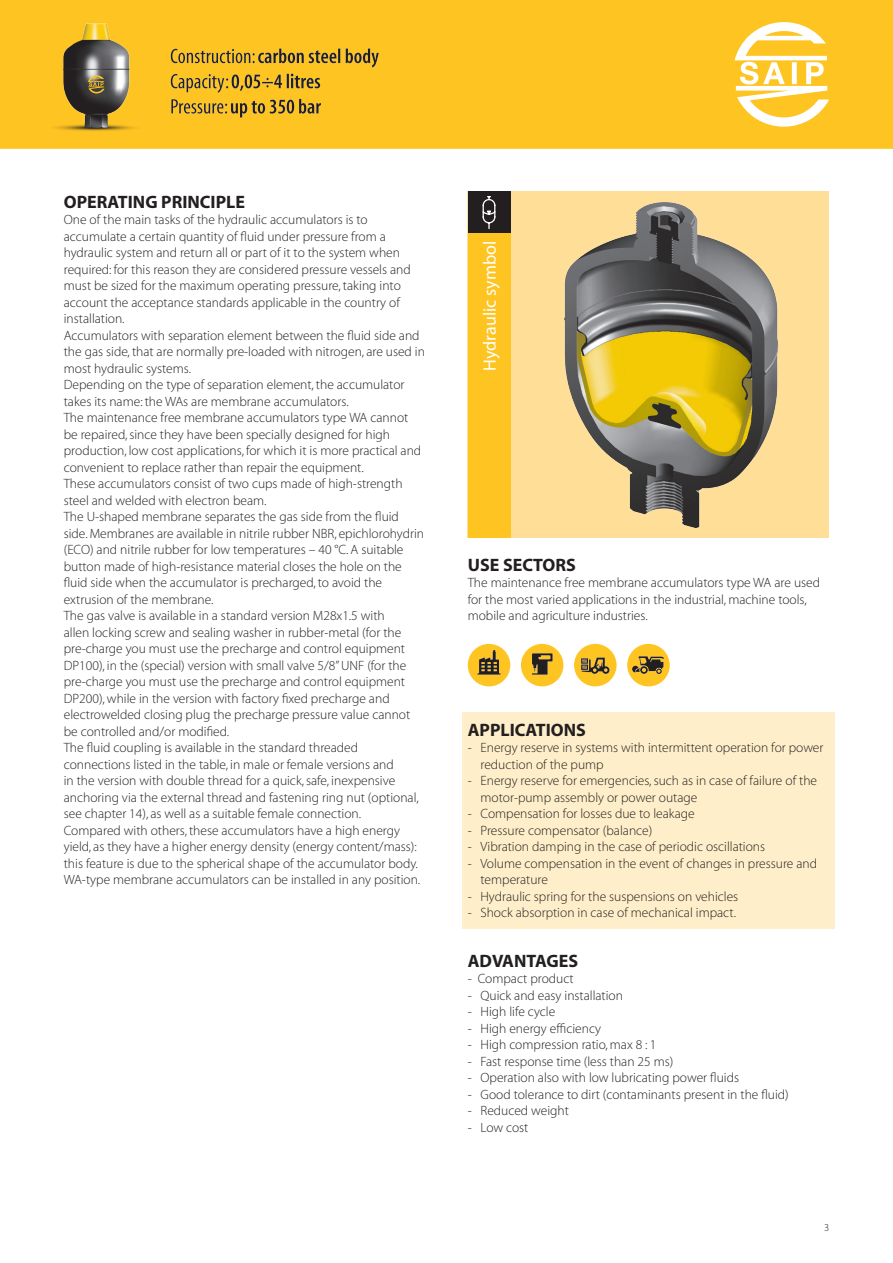
<style>
.page{position:relative;width:893px;height:1263px;background:#fff}
.page>*{position:absolute;margin:0;border:0;box-sizing:border-box;transform-origin:0 0}
.t1{font:18px "Myriad MM 700 600";color:#231f20}
.t2{font:18px "Myriad MM 400 600";color:#fff}
.t3{font:13.5px/16.5px "Myriad MM 215 600";color:#231f20}
.t4{font:10.5px "Myriad MM 215 600";color:#231f20}
</style>
<div class="page">
<div style="left:462px;top:712px;width:372px;height:217px;background:#feeec9"></div>
<div style="left:468px;top:191px;width:42px;height:43px;background:#231f20"></div>
<div style="left:468px;top:234px;width:42px;height:304px;background:#fec422"></div>
<svg style="left:482px;top:196px;width:14px;height:33px"></svg>
<img style="left:510px;top:191px;width:318px;height:347px">
<div style="left:0;top:0;width:893px;height:149px;background:#fec422"></div>
<svg style="left:735px;top:22px;width:94px;height:105px"></svg>
<img style="left:46px;top:16px;width:102px;height:121px">
<svg style="left:88px;top:75px;width:17px;height:19px"></svg>
<svg style="left:171px;top:99px;width:150px;height:18px"></svg>
<svg style="left:171px;top:74px;width:149px;height:19px"></svg>
<svg style="left:171px;top:49px;width:208px;height:19px"></svg>
<svg style="left:574px;top:644px;width:43px;height:42px"></svg>
<svg style="left:627px;top:644px;width:43px;height:42px"></svg>
<svg style="left:521px;top:644px;width:42px;height:42px"></svg>
<svg style="left:468px;top:644px;width:42px;height:42px"></svg>
<h1 class="t1" style="left:64px;top:193px;width:183px">OPERATING PRINCIPLE</h1>
<p class="t3" style="left:64px;top:212px;width:363px">One of the main tasks of the hydraulic accumulators is to accumulate a certain quantity of fluid under pressure from a hydraulic system and return all or part of it to the system when required: for this reason they are considered pressure vessels and must be sized for the maximum operating pressure, taking into account the acceptance standards applicable in the country of installation.<br>Accumulators with separation element between the fluid side and the gas side, that are normally pre-loaded with nitrogen, are used in most hydraulic systems.<br>Depending on the type of separation element, the accumulator takes its name: the WAs are membrane accumulators.<br>The maintenance free membrane accumulators type WA cannot be repaired, since they have been specially designed for high production, low cost applications, for which it is more practical and convenient to replace rather than repair the equipment.<br>These accumulators consist of two cups made of high-strength steel and welded with electron beam.<br>The U-shaped membrane separates the gas side from the fluid side. Membranes are available in nitrile rubber NBR, epichlorohydrin (ECO) and nitrile rubber for low temperatures – 40 °C. A suitable button made of high-resistance material closes the hole on the fluid side when the accumulator is precharged, to avoid the extrusion of the membrane.<br>The gas valve is available in a standard version M28x1.5 with<br>allen locking screw and sealing washer in rubber-metal (for the pre-charge you must use the precharge and control equipment DP100), in the (special) version with small valve 5/8”UNF (for the pre-charge you must use the precharge and control equipment DP200), while in the version with factory fixed precharge and electrowelded closing plug the precharge pressure value cannot be controlled and/or modified.<br>The fluid coupling is available in the standard threaded connections listed in the table, in male or female versions and<br>in the version with double thread for a quick, safe, inexpensive anchoring via the external thread and fastening ring nut (optional, see chapter 14), as well as a suitable female connection.<br>Compared with others, these accumulators have a high energy yield, as they have a higher energy density (energy content/mass): this feature is due to the spherical shape of the accumulator body.<br>WA-type membrane accumulators can be installed in any position.</p>
<h1 class="t2" style="left:481px;top:371px;width:131px;rotate:-90deg">Hydraulic symbol</h1>
<h1 class="t1" style="left:468px;top:556px;width:109px">USE SECTORS</h1>
<p class="t3" style="left:468px;top:575px;width:354px">The maintenance free membrane accumulators type WA are used for the most varied applications in the industrial, machine tools, mobile and agriculture industries.</p>
<h1 class="t1" style="left:468px;top:721px;width:120px">APPLICATIONS</h1>
<p class="t3" style="left:480px;top:740px;width:344px;text-indent:-13px">- Energy reserve in systems with intermittent operation for power reduction of the pump</p>
<p class="t3" style="left:480px;top:773px;width:338px;text-indent:-13px">- Energy reserve for emergencies, such as in case of failure of the motor-pump assembly or power outage</p>
<p class="t3" style="left:468px;top:806px;width:229px">- Compensation for losses due to leakage</p>
<p class="t3" style="left:468px;top:823px;width:186px">- Pressure compensator (balance)</p>
<p class="t3" style="left:468px;top:839px;width:299px">- Vibration damping in the case of periodic oscillations</p>
<p class="t3" style="left:480px;top:856px;width:338px;text-indent:-13px">- Volume compensation in the event of changes in pressure and temperature</p>
<p class="t3" style="left:468px;top:889px;width:272px">- Hydraulic spring for the suspensions on vehicles</p>
<p class="t3" style="left:468px;top:905px;width:270px">- Shock absorption in case of mechanical impact.</p>
<h1 class="t1" style="left:468px;top:952px;width:112px">ADVANTAGES</h1>
<p class="t3" style="left:468px;top:971px;width:107px">- Compact product</p>
<p class="t3" style="left:468px;top:988px;width:157px">- Quick and easy installation</p>
<p class="t3" style="left:468px;top:1004px;width:89px">- High life cycle</p>
<p class="t3" style="left:468px;top:1021px;width:135px">- High energy efficiency</p>
<p class="t3" style="left:468px;top:1037px;width:190px">- High compression ratio, max 8 : 1</p>
<p class="t3" style="left:468px;top:1054px;width:207px">- Fast response time (less than 25 ms)</p>
<p class="t3" style="left:468px;top:1070px;width:273px">- Operation also with low lubricating power fluids</p>
<p class="t3" style="left:468px;top:1087px;width:323px">- Good tolerance to dirt (contaminants present in the fluid)</p>
<p class="t3" style="left:468px;top:1103px;width:103px">- Reduced weight</p>
<p class="t3" style="left:468px;top:1120px;width:62px">- Low cost</p>
<p class="t4" style="left:824px;top:1222px;width:7px">3</p>
</div>
